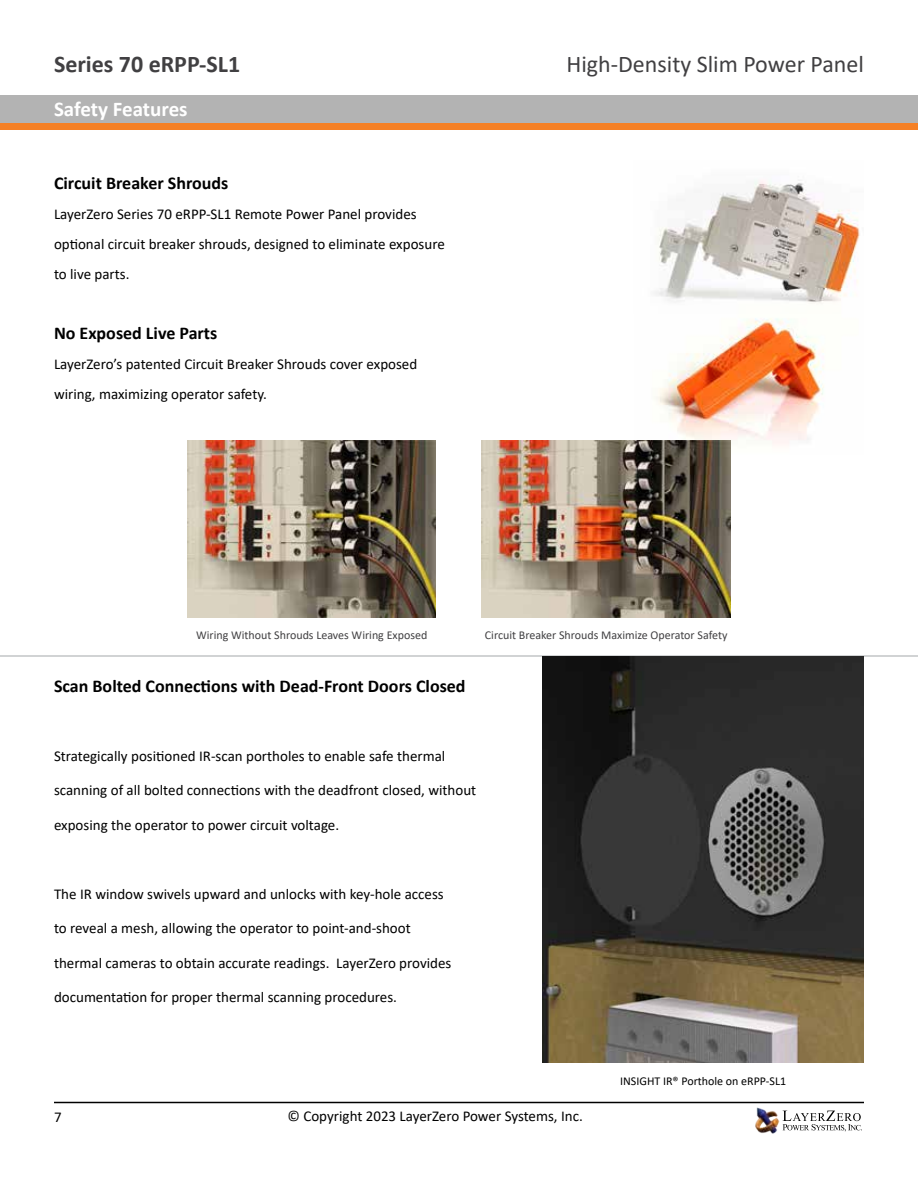
<style>
.page{position:relative;width:918px;height:1188px;background:#fff}
.page>*{position:absolute;margin:0;border:0;box-sizing:border-box;transform-origin:0 0}
.t1{font:24px "Calibri";color:#414042}
.t2{font:700 24px "Calibri";color:#414042}
.t3{font:700 21px "Calibri";letter-spacing:-.005em;color:#fff}
.t4{font:700 18px "Calibri";color:#000}
.t5{font:15px/30px "Calibri";color:#000}
.t6{font:12px "Calibri";color:#414042}
.t7{font:12px "Calibri";color:#000}
</style>
<div class="page">
<img style="left:654px;top:180px;width:206px;height:121px">
<img style="left:634px;top:301px;width:202px;height:153px">
<img style="left:188px;top:441px;width:248px;height:176px">
<img style="left:482px;top:441px;width:248px;height:176px">
<hr style="left:0;top:655px;width:918px;height:2px;background:#d1d3d4">
<img style="left:542px;top:657px;width:322px;height:406px">
<div style="left:0;top:95px;width:918px;height:28px;background:#b3b3b3"></div>
<div style="left:0;top:123px;width:918px;height:7px;background:#f58025"></div>
<svg style="left:783px;top:1111px;width:79px;height:21px"></svg>
<img style="left:755px;top:1107px;width:28px;height:27px">
<hr style="left:54px;top:1102px;width:810px;height:1px;background:#000">
<h1 class="t2" style="left:54px;top:47px;width:188px">Series 70 eRPP-SL1</h1>
<h2 class="t3" style="left:54px;top:94px;width:135px">Safety Features</h2>
<p class="t4" style="left:54px;top:170px;width:176px">Circuit Breaker Shrouds</p>
<p class="t5" style="left:54px;top:198px;width:392px">LayerZero Series 70 eRPP-SL1 Remote Power Panel provides optional circuit breaker shrouds, designed to eliminate exposure to live parts.</p>
<p class="t4" style="left:54px;top:320px;width:165px">No Exposed Live Parts</p>
<p class="t5" style="left:54px;top:348px;width:365px">LayerZero’s patented Circuit Breaker Shrouds cover exposed wiring, maximizing operator safety.</p>
<h1 class="t1" style="left:567px;top:47px;width:299px">High-Density Slim Power Panel</h1>
<p class="t6" style="left:196px;top:627px;width:233px">Wiring Without Shrouds Leaves Wiring Exposed</p>
<p class="t6" style="left:485px;top:627px;width:244px">Circuit Breaker Shrouds Maximize Operator Safety</p>
<p class="t4" style="left:54px;top:673px;width:413px">Scan Bolted Connections with Dead-Front Doors Closed</p>
<p class="t5" style="left:54px;top:740px;width:393px">Strategically positioned IR-scan portholes to enable safe thermal</p>
<p class="t5" style="left:54px;top:775px;width:424px">scanning of all bolted connections with the deadfront closed, without</p>
<p class="t5" style="left:54px;top:809px;width:287px">exposing the operator to power circuit voltage.</p>
<p class="t5" style="left:54px;top:878px;width:391px">The IR window swivels upward and unlocks with key-hole access</p>
<p class="t5" style="left:54px;top:913px;width:358px">to reveal a mesh, allowing the operator to point-and-shoot</p>
<p class="t5" style="left:54px;top:947px;width:399px">thermal cameras to obtain accurate readings. LayerZero provides</p>
<p class="t5" style="left:54px;top:982px;width:345px">documentation for proper thermal scanning procedures.</p>
<p class="t5" style="left:54px;top:1102px;width:9px">7</p>
<p class="t5" style="left:288px;top:1101px;width:297px">© Copyright 2023 LayerZero Power Systems, Inc.</p>
<p class="t7" style="left:620px;top:1072px;width:167px">INSIGHT IR® Porthole on eRPP-SL1</p>
</div>
